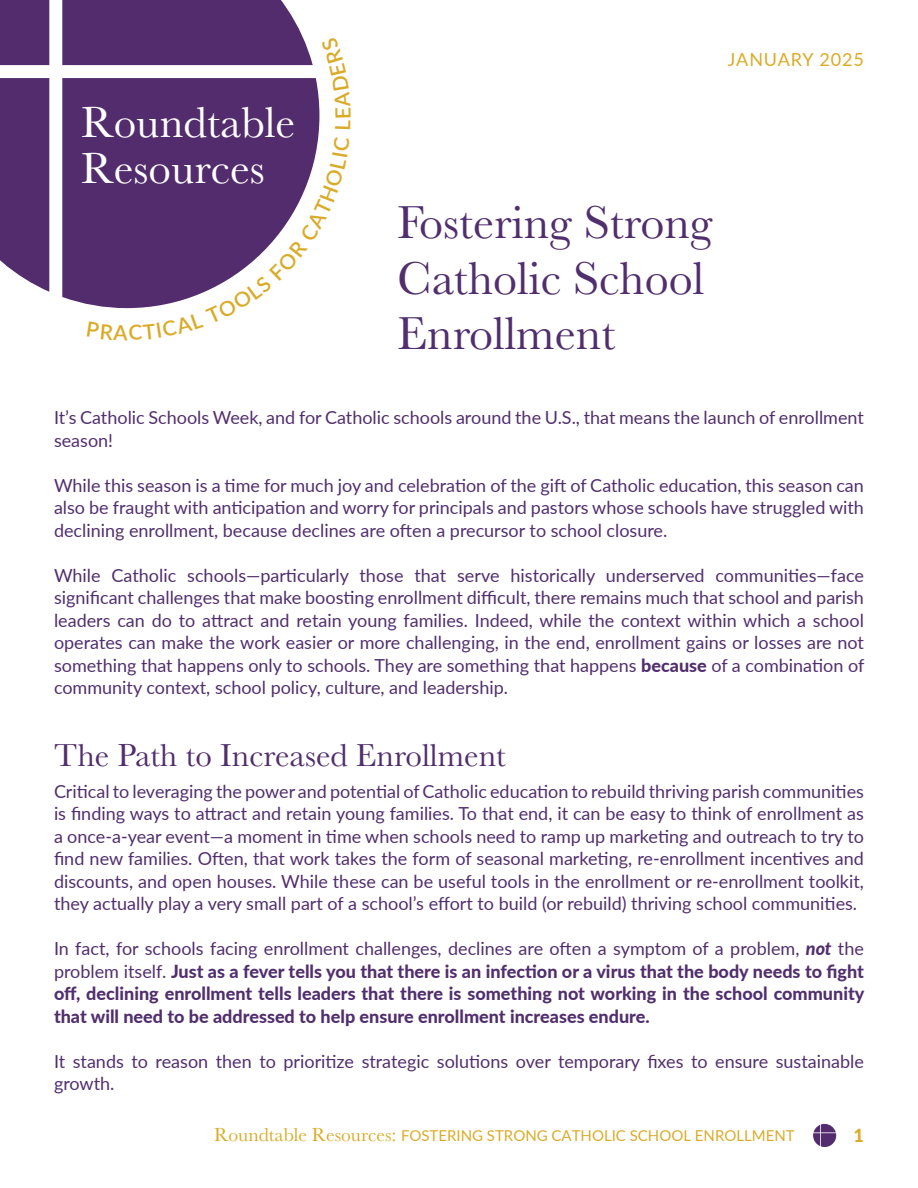
<style>
.page{position:relative;width:918px;height:1188px;background:#fff}
.page>*{position:absolute;margin:0;border:0;box-sizing:border-box;transform-origin:0 0}
.t1{font:48px/55.5px "Baskerville";color:#512e6d}
.t2{font:45px/46.5px "Baskerville";color:#fff}
.t3{font:33px "Baskerville";color:#512e6d}
.t4{font:18px/22.5px "Lato";color:#512e6d;text-align:justify}
.t5{font:800 18px/22.5px "Lato";color:#512e6d;text-align:justify}
.t6{font:18px "Lato";letter-spacing:.05em;color:#daab28}
.t7{font:800 18px "Lato";color:#daab28}
.t8{font:15px "Lato";color:#daab28}
.s1{font-weight:800}
.s2{font-weight:400}
.s3{font-style:italic}
.s4{font-family:"Baskerville";font-size:19.5px}
</style>
<div class="page">
<div style="left:62px;top:0;width:251px;height:65px;background:#532c6d"></div>
<div style="left:0;top:0;width:49px;height:65px;background:#532c6d"></div>
<svg style="left:0;top:78px;width:49px;height:214px;background:#5e3a76"></svg>
<div style="left:62px;top:78px;width:257px;height:226px;background:#532c6d"></div>
<svg style="left:813px;top:1124px;width:23px;height:23px"></svg>
<svg style="left:87px;top:137px;width:232px;height:172px"></svg>
<h2 class="t2" style="left:81px;top:100px;width:216px">Roundtable<br>Resources</h2>
<p class="t6" style="left:728px;top:47px;width:138px">JANUARY 2025</p>
<h1 class="t1" style="left:397px;top:196px;width:317px">Fostering Strong<br>Catholic School<br>Enrollment</h1>
<p class="t4" style="left:54px;top:406px;width:811px">It’s Catholic Schools Week, and for Catholic schools around the U.S., that means the launch of enrollment season!</p>
<p class="t4" style="left:54px;top:473px;width:811px">While this season is a time for much joy and celebration of the gift of Catholic education, this season can also be fraught with anticipation and worry for principals and pastors whose schools have struggled with declining enrollment, because declines are often a precursor to school closure.</p>
<p class="t4" style="left:54px;top:563px;width:812px">While Catholic schools—particularly those that serve historically underserved communities—face significant challenges that make boosting enrollment difficult, there remains much that school and parish leaders can do to attract and retain young families. Indeed, while the context within which a school operates can make the work easier or more challenging, in the end, enrollment gains or losses are not something that happens only to schools. They are something that happens <span class="s1">because</span> of a combination of community context, school policy, culture, and leadership.</p>
<h3 class="t3" style="left:54px;top:734px;width:453px">The Path to Increased Enrollment</h3>
<p class="t4" style="left:54px;top:779px;width:811px">Critical to leveraging the power and potential of Catholic education to rebuild thriving parish communities is finding ways to attract and retain young families. To that end, it can be easy to think of enrollment as a once-a-year event—a moment in time when schools need to ramp up marketing and outreach to try to find new families. Often, that work takes the form of seasonal marketing, re-enrollment incentives and discounts, and open houses. While these can be useful tools in the enrollment or re-enrollment toolkit, they actually play a very small part of a school’s effort to build (or rebuild) thriving school communities.</p>
<p class="t5" style="left:54px;top:937px;width:812px"><span class="s2">In fact, for schools facing enrollment challenges, declines are often a symptom of a problem,</span> <span class="s3">not</span> <span class="s2">the problem itself.</span> Just as a fever tells you that there is an infection or a virus that the body needs to fight off, declining enrollment tells leaders that there is something not working in the school community that will need to be addressed to help ensure enrollment increases endure.</p>
<p class="t4" style="left:54px;top:1049px;width:811px">It stands to reason then to prioritize strategic solutions over temporary fixes to ensure sustainable growth.</p>
<p class="t8" style="left:214px;top:1125px;width:582px"><span class="s4">Roundtable Resources:</span> FOSTERING STRONG CATHOLIC SCHOOL ENROLLMENT</p>
<p class="t7" style="left:854px;top:1122px;width:12px">1</p>
</div>
